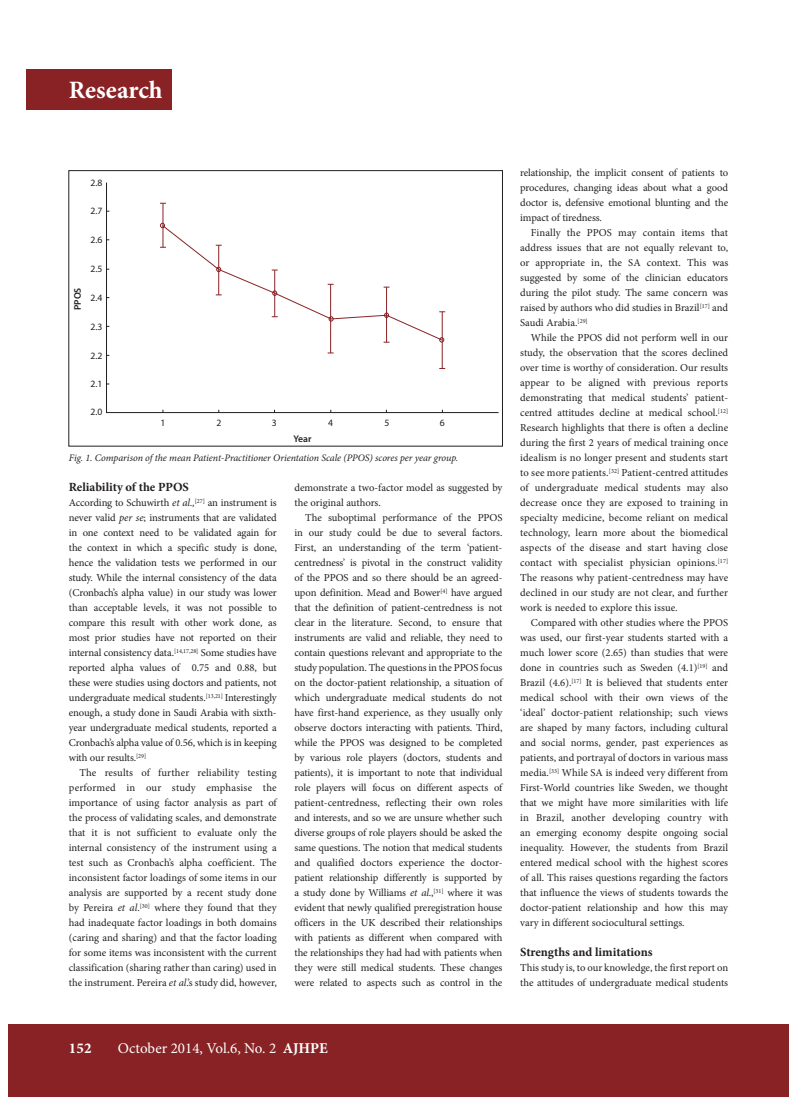
<style>
.page{position:relative;width:797px;height:1105px;background:#fff}
.page>*{position:absolute;margin:0;border:0;box-sizing:border-box;transform-origin:0 0}
.t1{font:700 25px "Minion Pro";color:#fff}
.t2{font:15px "Minion Pro";color:#fff}
.t3{font:700 15px "Minion Pro";color:#fff}
.t4{font:700 12.5px "Minion Pro";color:#231f20}
.t5{font:10.62px/15px "Minion Pro";letter-spacing:-.005em;color:#231f20;text-align:justify}
.t6{font:italic 10px "Minion Pro";letter-spacing:-.005em;color:#231f20}
.t7{font:9.62px "Myriad Pro";color:#231f20}
.t8{font:600 9.62px "Myriad Pro";color:#231f20}
.s1{font-style:italic}
.s2{font-weight:700}
</style>
<div class="page">
<div style="left:770px;top:1024px;width:18px;height:72px;background:#892225"></div>
<div style="left:9px;top:1024px;width:761px;height:72px;background:#892225"></div>
<div style="left:26px;top:69px;width:146px;height:41px;background:#892225"></div>
<svg style="left:106px;top:182px;width:393px;height:231px"></svg>
<hr style="left:162px;top:203px;width:1px;height:44px;background:#892225">
<hr style="left:330px;top:284px;width:1px;height:69px;background:#892225">
<svg style="left:160px;top:223px;width:285px;height:120px"></svg>
<hr style="left:442px;top:312px;width:1px;height:56px;background:#892225">
<div style="left:69px;top:170px;width:433px;height:276px;border:1px solid #231f20"></div>
<h1 class="t1" style="left:69px;top:73px;width:95px">Research</h1>
<p class="t8" style="left:71px;top:310px;width:24px;rotate:-90deg">PPOS</p>
<p class="t7" style="left:90px;top:177px;width:13px">2.8</p>
<p class="t7" style="left:90px;top:205px;width:13px">2.7</p>
<p class="t7" style="left:90px;top:234px;width:13px">2.6</p>
<p class="t7" style="left:90px;top:263px;width:13px">2.5</p>
<p class="t7" style="left:90px;top:292px;width:13px">2.4</p>
<p class="t7" style="left:90px;top:320px;width:13px">2.3</p>
<p class="t7" style="left:90px;top:349px;width:13px">2.2</p>
<p class="t7" style="left:90px;top:378px;width:13px">2.1</p>
<p class="t7" style="left:90px;top:406px;width:13px">2.0</p>
<p class="t7" style="left:160px;top:417px;width:6px">1</p>
<p class="t7" style="left:216px;top:417px;width:6px">2</p>
<p class="t7" style="left:272px;top:417px;width:6px">3</p>
<p class="t7" style="left:328px;top:417px;width:6px">4</p>
<p class="t7" style="left:384px;top:417px;width:6px">5</p>
<p class="t7" style="left:440px;top:417px;width:6px">6</p>
<p class="t8" style="left:293px;top:433px;width:19px">Year</p>
<p class="t6" style="left:69px;top:451px;width:391px">Fig. 1. Comparison of the mean Patient-Practitioner Orientation Scale (PPOS) scores per year group.</p>
<p class="t4" style="left:69px;top:478px;width:122px">Reliability of the PPOS</p>
<p class="t5" style="left:69px;top:495px;width:210px">According to Schuwirth <span class="s1">et al.,</span><sup>[27]</sup> an instrument is never valid <span class="s1">per se</span>; instruments that are validated in one context need to be validated again for the context in which a specific study is done, hence the validation tests we performed in our study. While the internal consistency of the data (Cronbach’s alpha value) in our study was lower than acceptable levels, it was not possible to compare this result with other work done, as most prior studies have not reported on their internal consistency data.<sup>[14,17,28]</sup> Some studies have reported alpha values of 0.75 and 0.88, but these were studies using doctors and patients, not undergraduate medical students.<sup>[13,21]</sup> Interestingly enough, a study done in Saudi Arabia with sixth&shy;year undergraduate medical students, reported a Cronbach’s alpha value of 0.56, which is in keeping with our results.<sup>[29]</sup></p>
<p class="t5" style="left:69px;top:765px;width:209px;text-indent:11px">The results of further reliability testing performed in our study emphasise the importance of using factor analysis as part of the process of validating scales, and demonstrate that it is not sufficient to evaluate only the internal consistency of the instrument using a test such as Cronbach’s alpha coefficient. The inconsistent factor loadings of some items in our analysis are supported by a recent study done by Pereira <span class="s1">et al</span>.<sup>[30]</sup> where they found that they had inadequate factor loadings in both domains (caring and sharing) and that the factor loading for some items was inconsistent with the current classification (sharing rather than caring) used in the instrument. Pereira <span class="s1">et al</span>.’s study did, however,</p>
<p class="t5" style="left:294px;top:480px;width:209px">demonstrate a two-factor model as suggested by the original authors.</p>
<p class="t5" style="left:294px;top:510px;width:210px;text-indent:11px">The suboptimal performance of the PPOS in our study could be due to several factors.<br>First, an understanding of the term ‘patient&shy;centredness’ is pivotal in the construct validity of the PPOS and so there should be an agreed&shy;upon definition. Mead and Bower<sup>[4]</sup> have argued that the definition of patient-centredness is not clear in the literature. Second, to ensure that instruments are valid and reliable, they need to contain questions relevant and appropriate to the study population. The questions in the PPOS focus on the doctor-patient relationship, a situation of which undergraduate medical students do not have first-hand experience, as they usually only observe doctors interacting with patients. Third, while the PPOS was designed to be completed by various role players (doctors, students and patients), it is important to note that individual role players will focus on different aspects of patient-centredness, reflecting their own roles and interests, and so we are unsure whether such diverse groups of role players should be asked the same questions. The notion that medical students and qualified doctors experience the doctor&shy;patient relationship differently is supported by a study done by Williams <span class="s1">et al</span>.,<sup>[31]</sup> where it was evident that newly qualified preregistration house officers in the UK described their relationships with patients as different when compared with the relationships they had had with patients when they were still medical students. These changes were related to aspects such as control in the</p>
<p class="t5" style="left:520px;top:165px;width:209px">relationship, the implicit consent of patients to procedures, changing ideas about what a good doctor is, defensive emotional blunting and the impact of tiredness.</p>
<p class="t5" style="left:520px;top:225px;width:210px;text-indent:11px">Finally the PPOS may contain items that address issues that are not equally relevant to, or appropriate in, the SA context. This was suggested by some of the clinician educators during the pilot study. The same concern was raised by authors who did studies in Brazil<sup>[17]</sup> and Saudi Arabia.<sup>[29]</sup></p>
<p class="t5" style="left:520px;top:330px;width:209px;text-indent:11px">While the PPOS did not perform well in our study, the observation that the scores declined over time is worthy of consideration. Our results appear to be aligned with previous reports demonstrating that medical students’ patient&shy;centred attitudes decline at medical school.<sup>[12] </sup>Research highlights that there is often a decline during the first 2 years of medical training once idealism is no longer present and students start to see more patients.<sup>[32]</sup> Patient-centred attitudes of undergraduate medical students may also decrease once they are exposed to training in specialty medicine, become reliant on medical technology, learn more about the biomedical aspects of the disease and start having close contact with specialist physician opinions.<sup>[17] </sup>The reasons why patient-centredness may have declined in our study are not clear, and further work is needed to explore this issue.</p>
<p class="t5" style="left:520px;top:615px;width:210px;text-indent:11px">Compared with other studies where the PPOS was used, our first-year students started with a much lower score (2.65) than studies that were done in countries such as Sweden (4.1)<sup>[19]</sup> and Brazil (4.6).<sup>[17]</sup> It is believed that students enter medical school with their own views of the ‘ideal’ doctor-patient relationship; such views are shaped by many factors, including cultural and social norms, gender, past experiences as patients, and portrayal of doctors in various mass media.<sup>[33]</sup> While SA is indeed very different from First-World countries like Sweden, we thought that we might have more similarities with life in Brazil, another developing country with an emerging economy despite ongoing social inequality. However, the students from Brazil entered medical school with the highest scores of all. This raises questions regarding the factors that influence the views of students towards the doctor-patient relationship and how this may vary in different sociocultural settings.</p>
<p class="t4" style="left:520px;top:943px;width:134px">Strengths and limitations</p>
<p class="t5" style="left:520px;top:960px;width:209px">This study is, to our knowledge, the first report on the attitudes of undergraduate medical students</p>
<h2 class="t3" style="left:69px;top:1037px;width:24px">152</h2>
<h2 class="t2" style="left:118px;top:1038px;width:211px">October 2014, Vol.6, No. 2 <span class="s2">AJHPE</span></h2>
</div>
